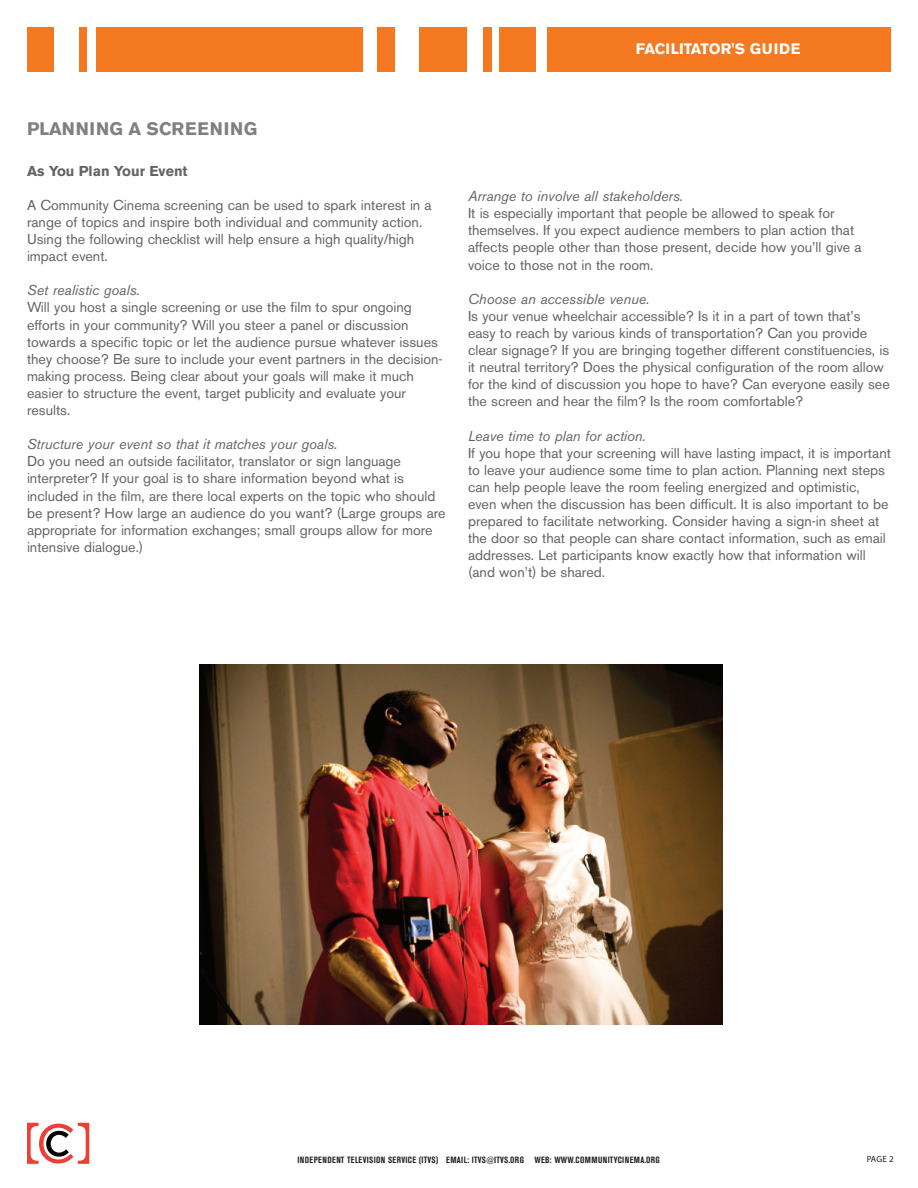
<style>
.page{position:relative;width:918px;height:1188px;background:#fff}
.page>*{position:absolute;margin:0;border:0;box-sizing:border-box;transform-origin:0 0}
.t1{font:700 18px "Akzidenz Grotesk BE";letter-spacing:.04em;color:#80807f}
.t2{font:700 15px "Akzidenz Grotesk BE";letter-spacing:.01em;color:#fff}
.t3{font:14.25px/17.1px "Akzidenz Grotesk BE";color:#636366}
.t4{font:italic 14.25px "Akzidenz Grotesk BE";color:#636366}
.t5{font:700 14.25px "Akzidenz Grotesk BE";color:#636366}
.t6{font:700 condensed 9px "Akzidenz Grotesk BE";letter-spacing:.045em;color:#231f20}
.t7{font:9px "Myriad Pro";color:#231f20}
</style>
<div class="page">
<div style="left:547px;top:27px;width:343px;height:45px;background:#f47921"></div>
<div style="left:419px;top:27px;width:47px;height:45px;background:#f47921"></div>
<div style="left:483px;top:27px;width:9px;height:45px;background:#f47921"></div>
<div style="left:96px;top:27px;width:267px;height:45px;background:#f47921"></div>
<div style="left:79px;top:27px;width:8px;height:45px;background:#f47921"></div>
<div style="left:27px;top:27px;width:26px;height:45px;background:#f47921"></div>
<div style="left:377px;top:27px;width:17px;height:45px;background:#f47921"></div>
<div style="left:500px;top:27px;width:36px;height:45px;background:#f47921"></div>
<svg style="left:27px;top:1123px;width:62px;height:41px"></svg>
<img style="left:199px;top:664px;width:524px;height:361px">
<p class="t2" style="left:636px;top:43px;width:166px">FACILITATOR'S GUIDE</p>
<p class="t1" style="left:27px;top:122px;width:232px">PLANNING A SCREENING</p>
<p class="t5" style="left:27px;top:166px;width:162px">As You Plan Your Event</p>
<p class="t3" style="left:27px;top:198px;width:406px">A Community Cinema screening can be used to spark interest in a range of topics and inspire both individual and community action.<br>Using the following checklist will help ensure a high quality/high impact event.</p>
<p class="t4" style="left:27px;top:285px;width:114px">Set realistic goals.</p>
<p class="t3" style="left:27px;top:300px;width:417px">Will you host a single screening or use the film to spur ongoing efforts in your community? Will you steer a panel or discussion towards a specific topic or let the audience pursue whatever issues they choose? Be sure to include your event partners in the decision&shy;making process. Being clear about your goals will make it much easier to structure the event, target publicity and evaluate your results.</p>
<p class="t4" style="left:27px;top:439px;width:312px">Structure your event so that it matches your goals.</p>
<p class="t3" style="left:27px;top:454px;width:420px">Do you need an outside facilitator, translator or sign language interpreter? If your goal is to share information beyond what is included in the film, are there local experts on the topic who should be present? How large an audience do you want? (Large groups are appropriate for information exchanges; small groups allow for more intensive dialogue.)</p>
<p class="t4" style="left:468px;top:191px;width:217px">Arrange to involve all stakeholders.</p>
<p class="t3" style="left:468px;top:206px;width:395px">It is especially important that people be allowed to speak for themselves. If you expect audience members to plan action that affects people other than those present, decide how you’ll give a voice to those not in the room.</p>
<p class="t4" style="left:468px;top:294px;width:183px">Choose an accessible venue.</p>
<p class="t3" style="left:468px;top:309px;width:423px">Is your venue wheelchair accessible? Is it in a part of town that’s easy to reach by various kinds of transportation? Can you provide clear signage? If you are bringing together different constituencies, is it neutral territory? Does the physical configuration of the room allow for the kind of discussion you hope to have? Can everyone easily see the screen and hear the film? Is the room comfortable?</p>
<p class="t4" style="left:468px;top:431px;width:179px">Leave time to plan for action.</p>
<p class="t3" style="left:468px;top:446px;width:424px">If you hope that your screening will have lasting impact, it is important to leave your audience some time to plan action. Planning next steps can help people leave the room feeling energized and optimistic, even when the discussion has been difficult. It is also important to be prepared to facilitate networking. Consider having a sign-in sheet at the door so that people can share contact information, such as email addresses. Let participants know exactly how that information will (and won’t) be shared.</p>
<p class="t6" style="left:297px;top:1156px;width:364px">INDEPENDENT TELEVISION SERVICE (ITVS) EMAIL: ITVS@ITVS.ORG WEB: WWW.COMMUNITYCINEMA.ORG</p>
<p class="t7" style="left:867px;top:1156px;width:28px">PAGE 2</p>
</div>
